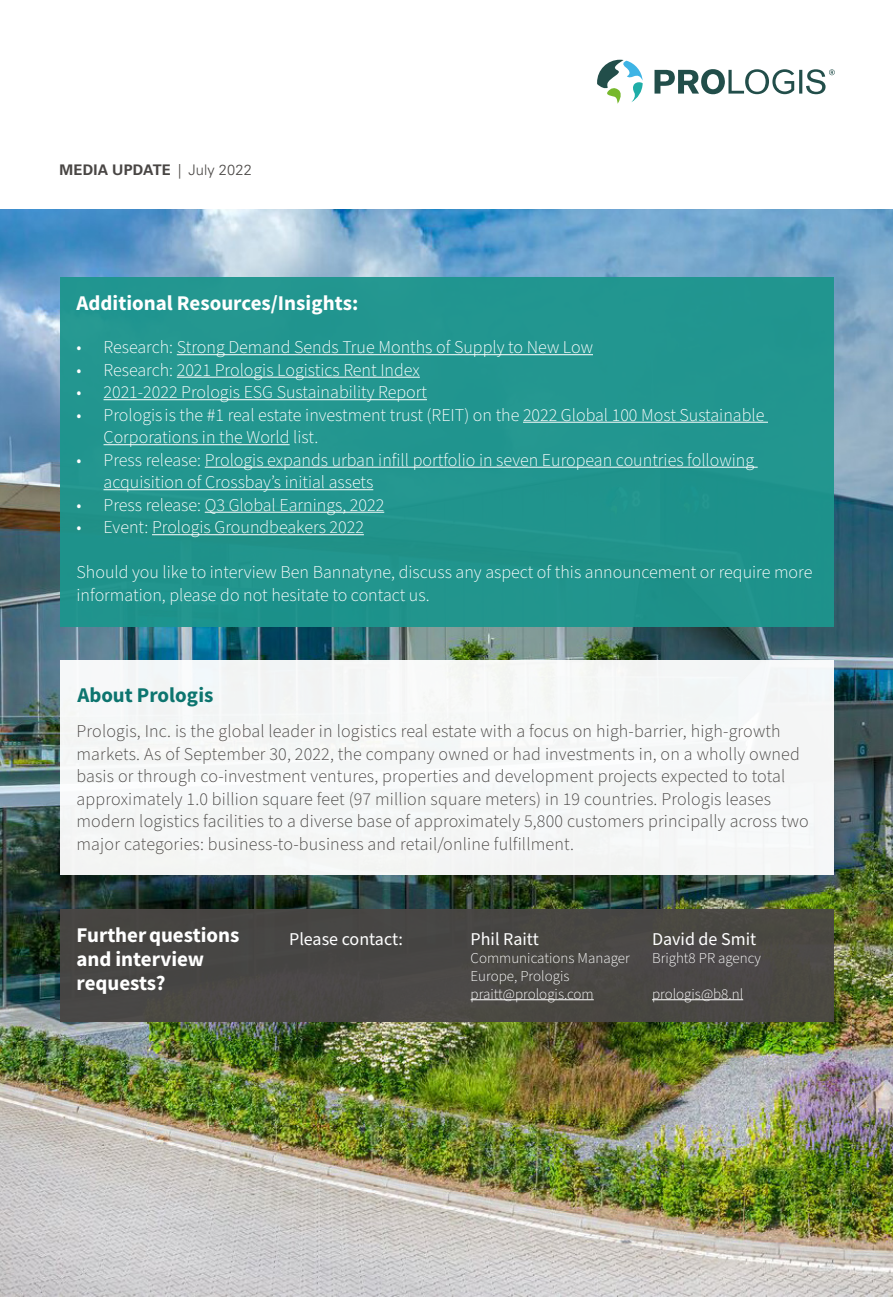
<style>
.page{position:relative;width:893px;height:1297px;background:#fff}
.page>*{position:absolute;margin:0;border:0;box-sizing:border-box;transform-origin:0 0}
.t1{font:21px/24px "Source Sans Variable";color:#fff}
.t2{font:21px "Source Sans Variable";color:#0d756f}
.t3{font:300 18px/22.5px "Source Sans Pro";color:#fff}
.t4{font:300 18px/22.5px "Source Sans Pro";letter-spacing:.01em;color:#494644}
.t5{font:18px "Source Sans Pro";color:#fff}
.t6{font:300 15px/18px "Source Sans Pro";color:#fff}
.t7{font:700 14.55px "Univers LT Std";letter-spacing:.01em;color:#494644}
.s1{font-weight:300}
</style>
<div class="page">
<img style="left:0;top:209px;width:893px;height:1088px">
<svg style="left:597px;top:60px;width:46px;height:44px"></svg>
<svg style="left:654px;top:69px;width:181px;height:25px"></svg>
<div style="left:60px;top:277px;width:773px;height:349px;background:#1d958d"></div>
<hr style="left:177px;top:354px;width:416px;height:1px;background:#fff">
<hr style="left:177px;top:377px;width:243px;height:1px;background:#fff">
<hr style="left:104px;top:399px;width:323px;height:1px;background:#fff">
<hr style="left:523px;top:422px;width:245px;height:1px;background:#fff">
<hr style="left:104px;top:444px;width:186px;height:1px;background:#fff">
<hr style="left:205px;top:467px;width:553px;height:1px;background:#fff">
<hr style="left:104px;top:489px;width:269px;height:1px;background:#fff">
<hr style="left:205px;top:512px;width:179px;height:1px;background:#fff">
<hr style="left:152px;top:534px;width:212px;height:1px;background:#fff">
<div style="left:60px;top:909px;width:773px;height:112px;background:#494644"></div>
<hr style="left:471px;top:999px;width:123px;height:1px;background:#fff">
<hr style="left:652px;top:999px;width:91px;height:1px;background:#fff">
<div style="left:60px;top:660px;width:773px;height:215px;background:#f5f6f6"></div>
<p class="t7" style="left:60px;top:161px;width:194px">MEDIA UPDATE <span class="s1">| July 2022</span></p>
<p class="t1" style="left:77px;top:291px;width:283px">Additional Resources/Insights:</p>
<p class="t3" style="left:77px;top:337px;width:518px">• Research: Strong Demand Sends True Months of Supply to New Low</p>
<p class="t3" style="left:77px;top:359px;width:345px">• Research: 2021 Prologis Logistics Rent Index</p>
<p class="t3" style="left:77px;top:382px;width:352px">• 2021-2022 Prologis ESG Sustainability Report</p>
<p class="t3" style="left:104px;top:404px;width:662px;text-indent:-27px">• Prologis is the #1 real estate investment trust (REIT) on the 2022 Global 100 Most Sustainable<br>Corporations in the World list.</p>
<p class="t3" style="left:104px;top:449px;width:652px;text-indent:-27px">• Press release: Prologis expands urban infill portfolio in seven European countries following acquisition of Crossbay’s initial assets</p>
<p class="t3" style="left:77px;top:494px;width:309px">• Press release: Q3 Global Earnings, 2022</p>
<p class="t3" style="left:77px;top:517px;width:289px">• Event: Prologis Groundbeakers 2022</p>
<p class="t3" style="left:77px;top:562px;width:737px">Should you like to interview Ben Bannatyne, discuss any aspect of this announcement or require more information, please do not hesitate to contact us.</p>
<p class="t2" style="left:78px;top:682px;width:137px">About Prologis</p>
<p class="t4" style="left:77px;top:720px;width:734px">Prologis, Inc. is the global leader in logistics real estate with a focus on high-barrier, high-growth markets. As of September 30, 2022, the company owned or had investments in, on a wholly owned basis or through co-investment ventures, properties and development projects expected to total approximately 1.0 billion square feet (97 million square meters) in 19 countries. Prologis leases modern logistics facilities to a diverse base of approximately 5,800 customers principally across two major categories: business-to-business and retail/online fulfillment.</p>
<p class="t1" style="left:77px;top:923px;width:165px">Further questions and interview requests?</p>
<p class="t5" style="left:289px;top:927px;width:115px">Please contact:</p>
<p class="t5" style="left:471px;top:927px;width:70px">Phil Raitt</p>
<p class="t6" style="left:471px;top:949px;width:161px">Communications Manager<br>Europe, Prologis praitt@prologis.com</p>
<p class="t5" style="left:652px;top:927px;width:106px">David de Smit</p>
<p class="t6" style="left:652px;top:949px;width:111px">Bright8 PR agency</p>
<p class="t6" style="left:652px;top:985px;width:93px">prologis@b8.nl</p>
</div>
